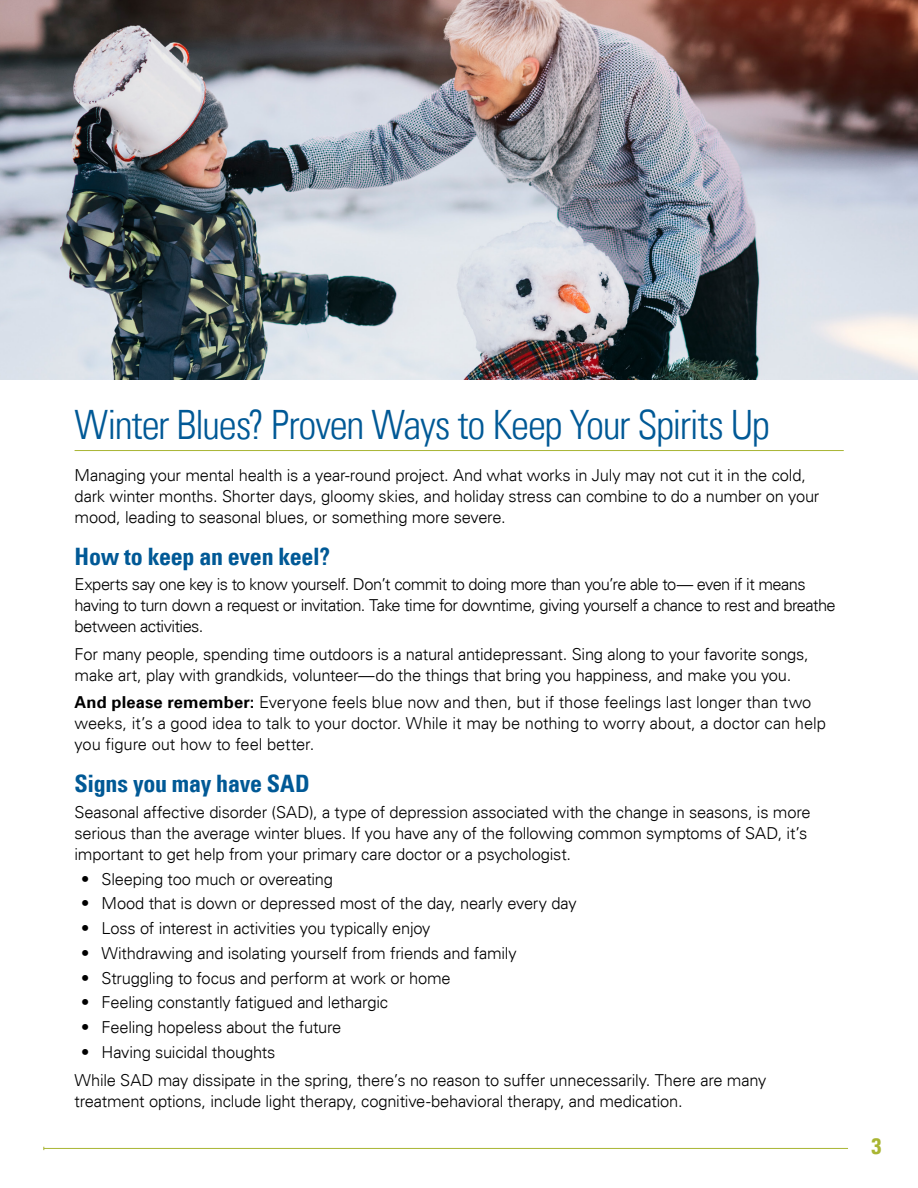
<style>
.page{position:relative;width:918px;height:1188px;background:#fff}
.page>*{position:absolute;margin:0;border:0;box-sizing:border-box;transform-origin:0 0}
.Header_2{font:300 condensed 40.5px "Univers LT";letter-spacing:-.035em;color:#005996}
.Header_3{font:700 condensed 24px "Univers LT";letter-spacing:-.01em;color:#005996}
.t1{font:700 condensed 22.5px "Univers LT";color:#a9b533}
.Body{font:300 16.5px/21px "Univers LT";letter-spacing:-.015em;color:#000}
.Body-2{font:300 16.5px/21px "Univers LT";letter-spacing:-.035em;color:#000}
.s1{font-weight:700}
</style>
<div class="page">
<hr style="left:44px;top:1148px;width:804px;height:1px;background:#a9b533">
<img style="left:0;top:0;width:918px;height:379px">
<hr style="left:75px;top:450px;width:769px;height:1px;background:#a9b533">
<p class="Header_2" style="left:75px;top:401px;width:697px">Winter Blues? Proven Ways to Keep Your Spirits Up</p>
<p class="Body" style="left:75px;top:464px;width:746px">Managing your mental health is a year-round project. And what works in July may not cut it in the cold, dark winter months. Shorter days, gloomy skies, and holiday stress can combine to do a number on your mood, leading to seasonal blues, or something more severe.</p>
<p class="Header_3" style="left:75px;top:541px;width:257px">How to keep an even keel?</p>
<p class="Body-2" style="left:75px;top:574px;width:763px">Experts say one key is to know yourself. Don’t commit to doing more than you’re able to— even if it means having to turn down a request or invitation. Take time for downtime, giving yourself a chance to rest and breathe between activities.</p>
<p class="Body" style="left:75px;top:643px;width:736px">For many people, spending time outdoors is a natural antidepressant. Sing along to your favorite songs, make art, play with grandkids, volunteer—do the things that bring you happiness, and make you you.</p>
<p class="Body" style="left:75px;top:692px;width:753px"><span class="s1">And please remember:</span> Everyone feels blue now and then, but if those feelings last longer than two weeks, it’s a good idea to talk to your doctor. While it may be nothing to worry about, a doctor can help you figure out how to feel better.</p>
<p class="Header_3" style="left:75px;top:769px;width:237px">Signs you may have SAD</p>
<p class="Body" style="left:75px;top:801px;width:738px">Seasonal affective disorder (SAD), a type of depression associated with the change in seasons, is more serious than the average winter blues. If you have any of the following common symptoms of SAD, it’s important to get help from your primary care doctor or a psychologist.</p>
<p class="Body" style="left:81px;top:868px;width:253px">• Sleeping too much or overeating</p>
<p class="Body" style="left:81px;top:893px;width:497px">• Mood that is down or depressed most of the day, nearly every day</p>
<p class="Body" style="left:81px;top:918px;width:351px">• Loss of interest in activities you typically enjoy</p>
<p class="Body" style="left:81px;top:942px;width:437px">• Withdrawing and isolating yourself from friends and family</p>
<p class="Body" style="left:81px;top:967px;width:371px">• Struggling to focus and perform at work or home</p>
<p class="Body" style="left:81px;top:992px;width:308px">• Feeling constantly fatigued and lethargic</p>
<p class="Body" style="left:81px;top:1017px;width:262px">• Feeling hopeless about the future</p>
<p class="Body" style="left:81px;top:1041px;width:196px">• Having suicidal thoughts</p>
<p class="Body" style="left:75px;top:1069px;width:693px">While SAD may dissipate in the spring, there’s no reason to suffer unnecessarily. There are many treatment options, include light therapy, cognitive-behavioral therapy, and medication.</p>
<h3 class="t1" style="left:871px;top:1132px;width:11px">3</h3>
</div>
